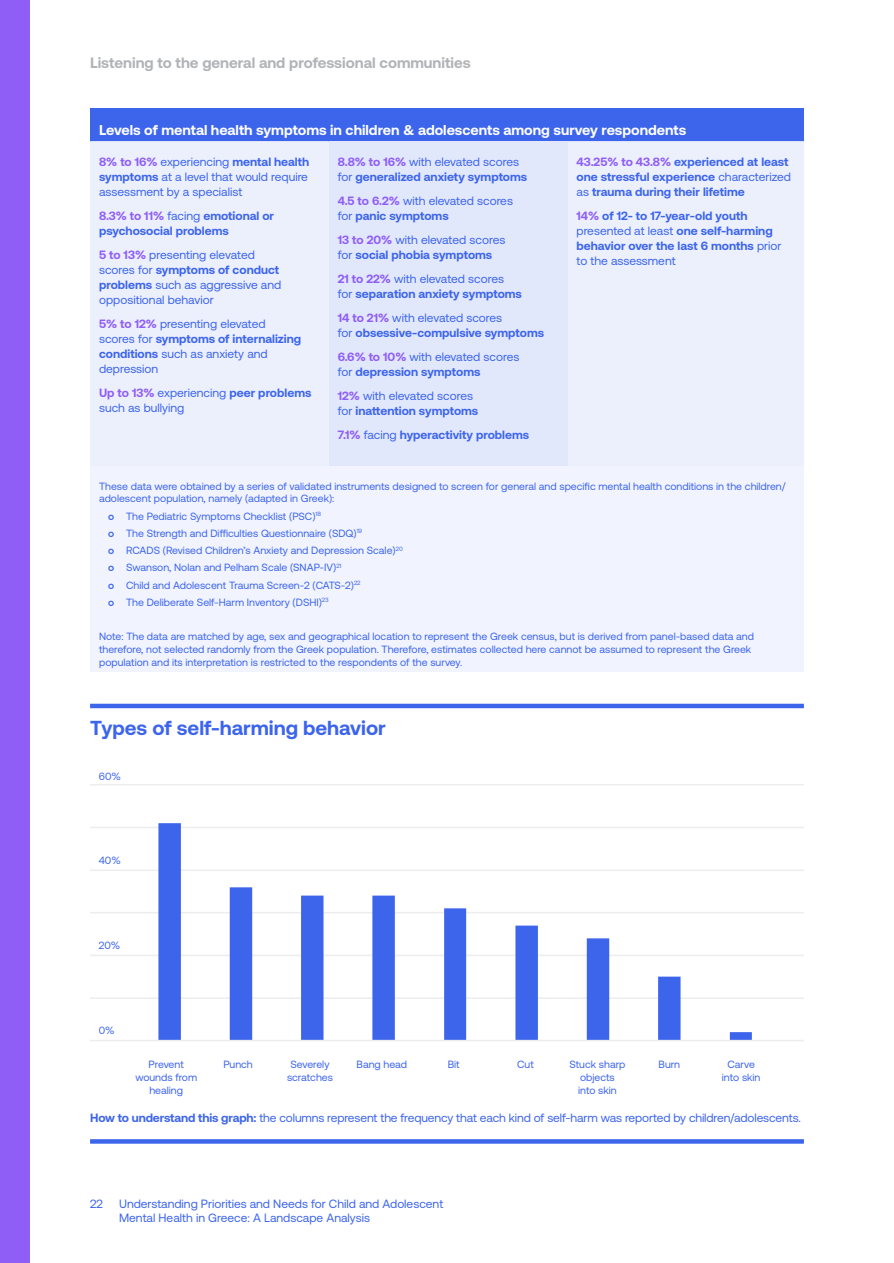
<style>
.page{position:relative;width:894px;height:1263px;background:#fff}
.page>*{position:absolute;margin:0;border:0;box-sizing:border-box;transform-origin:0 0}
.t1{font:700 20.25px "Aeonik Pro";color:#3d65ec}
.t2{font:700 15px "Aeonik Pro";color:#b1b4b6}
.t3{font:700 14.25px "Aeonik Pro";color:#fff}
.t4{font:12px/15px "Aeonik Pro";color:#3d65ec}
.t5{font:700 12px/15px "Aeonik Pro";color:#3d65ec}
.t6{font:10.5px/12.8px "Aeonik Pro";color:#3d65ec;text-align:center}
.s1{font-weight:700;color:#8f5ef7}
.s2{font-weight:700}
.s3{color:#8f5ef7}
.s4{font-weight:400}
</style>
<div class="page">
<div style="left:90px;top:703px;width:713px;height:5px;background:#3d65ec"></div>
<svg style="left:90px;top:1139px;width:713px;height:4px;fill:#3d65ec"></svg>
<div style="left:90px;top:108px;width:713px;height:33px;background:#3d65ec"></div>
<div style="left:90px;top:141px;width:713px;height:325px;background:#ecf0fd"></div>
<div style="left:328px;top:141px;width:239px;height:325px;background:#e2e8fc"></div>
<div style="left:90px;top:466px;width:713px;height:206px;background:#f1f4fe"></div>
<hr style="left:90px;top:997px;width:713px;height:2px;background:#ededee">
<hr style="left:90px;top:954px;width:713px;height:2px;background:#ededee">
<hr style="left:90px;top:912px;width:713px;height:1px;background:#ededee">
<hr style="left:90px;top:869px;width:713px;height:2px;background:#ededee">
<hr style="left:90px;top:826px;width:713px;height:2px;background:#ededee">
<hr style="left:90px;top:784px;width:713px;height:1px;background:#ededee">
<svg style="left:158px;top:823px;width:593px;height:216px"></svg>
<hr style="left:90px;top:1039px;width:713px;height:2px;background:#ededee">
<div style="left:0;top:0;width:29px;height:1263px;background:#8f5ef7"></div>
<h2 class="t2" style="left:90px;top:55px;width:382px">Listening to the general and professional communities</h2>
<h3 class="t3" style="left:99px;top:122px;width:588px">Levels of mental health symptoms in children &amp; adolescents among survey respondents</h3>
<p class="t4" style="left:99px;top:154px;width:212px;text-align:justify"><span class="s1">8% to 16%</span> experiencing <span class="s2">mental health symptoms</span> at a level that would require assessment by a specialist</p>
<p class="t5" style="left:99px;top:208px;width:176px"><span class="s3">8.3% to 11%</span> <span class="s4">facing</span> emotional or psychosocial problems</p>
<p class="t4" style="left:99px;top:247px;width:183px"><span class="s1">5 to 13%</span> presenting elevated scores for <span class="s2">symptoms of conduct problems</span> such as aggressive and oppositional behavior</p>
<p class="t4" style="left:99px;top:316px;width:203px"><span class="s1">5% to 12%</span> presenting elevated scores for <span class="s2">symptoms of internalizing conditions</span> such as anxiety and depression</p>
<p class="t4" style="left:99px;top:385px;width:214px"><span class="s1">Up to 13%</span> experiencing <span class="s2">peer problems </span>such as bullying</p>
<p class="t5" style="left:576px;top:154px;width:216px"><span class="s3">43.25% to 43.8%</span> experienced at least one stressful experience <span class="s4">characterized as</span> trauma during their lifetime</p>
<p class="t5" style="left:576px;top:208px;width:206px"><span class="s3">14%</span> of 12- to 17-year-old youth <span class="s4">presented at least</span> one self-harming behavior over the last 6 months <span class="s4">prior to the assessment</span></p>
<p class="t5" style="left:338px;top:154px;width:191px"><span class="s3">8.8% to 16%</span> <span class="s4">with elevated scores for</span> generalized anxiety symptoms</p>
<p class="t4" style="left:338px;top:193px;width:177px"><span class="s1">4.5 to 6.2%</span> with elevated scores for <span class="s2">panic symptoms</span></p>
<p class="t4" style="left:338px;top:232px;width:169px"><span class="s1">13 to 20%</span> with elevated scores for <span class="s2">social phobia symptoms</span></p>
<p class="t5" style="left:338px;top:271px;width:185px"><span class="s3">21 to 22%</span> <span class="s4">with elevated scores<br>for</span> separation anxiety symptoms</p>
<p class="t5" style="left:338px;top:310px;width:208px"><span class="s3">14 to 21%</span> <span class="s4">with elevated scores<br>for</span> obsessive-compulsive symptoms</p>
<p class="t4" style="left:338px;top:349px;width:183px"><span class="s1">6.6% to 10%</span> with elevated scores for <span class="s2">depression symptoms</span></p>
<p class="t4" style="left:338px;top:388px;width:142px"><span class="s1">12%</span> with elevated scores for <span class="s2">inattention symptoms</span></p>
<p class="t5" style="left:338px;top:427px;width:193px"><span class="s3">7.1%</span> <span class="s4">facing</span> hyperactivity problems</p>
<p class="t6" style="left:99px;top:479px;width:687px;text-align:left">These data were obtained by a series of validated instruments designed to screen for general and specific mental health conditions in the children/ adolescent population, namely (adapted in Greek):</p>
<p class="t6" style="left:108px;top:507px;width:296px;line-height:17.2px;text-align:left"><span class="s2">⚪</span> The Pediatric Symptoms Checklist (PSC)<sup>18<br></sup><span class="s2">⚪</span> The Strength and Difficulties Questionnaire (SDQ)<sup>19<br></sup><span class="s2">⚪</span> RCADS (Revised Children’s Anxiety and Depression Scale)<sup>20 </sup><span class="s2">⚪</span> Swanson, Nolan and Pelham Scale (SNAP-IV)<sup>21<br></sup><span class="s2">⚪</span> Child and Adolescent Trauma Screen-2 (CATS-2)<sup>22<br></sup><span class="s2">⚪</span> The Deliberate Self-Harm Inventory (DSHI)<sup>23</sup></p>
<p class="t6" style="left:99px;top:630px;width:656px;text-align:left">Note: The data are matched by age, sex and geographical location to represent the Greek census, but is derived from panel-based data and therefore, not selected randomly from the Greek population. Therefore, estimates collected here cannot be assumed to represent the Greek population and its interpretation is restricted to the respondents of the survey.</p>
<h1 class="t1" style="left:90px;top:716px;width:297px">Types of self-harming behavior</h1>
<p class="t6" style="left:99px;top:769px;width:24px">60%</p>
<p class="t6" style="left:99px;top:854px;width:24px">40%</p>
<p class="t6" style="left:99px;top:939px;width:23px">20%</p>
<p class="t6" style="left:99px;top:1024px;width:17px">0%</p>
<p class="t6" style="left:135px;top:1058px;width:63px">Prevent wounds from healing</p>
<p class="t6" style="left:223px;top:1058px;width:31px">Punch</p>
<p class="t6" style="left:287px;top:1058px;width:47px">Severely scratches</p>
<p class="t6" style="left:356px;top:1058px;width:52px">Bang head</p>
<p class="t6" style="left:447px;top:1058px;width:14px">Bit</p>
<p class="t6" style="left:517px;top:1058px;width:18px">Cut</p>
<p class="t6" style="left:569px;top:1058px;width:58px">Stuck sharp objects<br>into skin</p>
<p class="t6" style="left:658px;top:1058px;width:23px">Burn</p>
<p class="t6" style="left:721px;top:1058px;width:40px">Carve into skin</p>
<p class="t4" style="left:90px;top:1110px;width:712px"><span class="s2">How to understand this graph:</span> the columns represent the frequency that each kind of self-harm was reported by children/adolescents.</p>
<p class="t4" style="left:90px;top:1195px;width:14px">22</p>
<p class="t4" style="left:119px;top:1196px;width:325px;line-height:14.4px">Understanding Priorities and Needs for Child and Adolescent<br>Mental Health in Greece: A Landscape Analysis</p>
</div>
